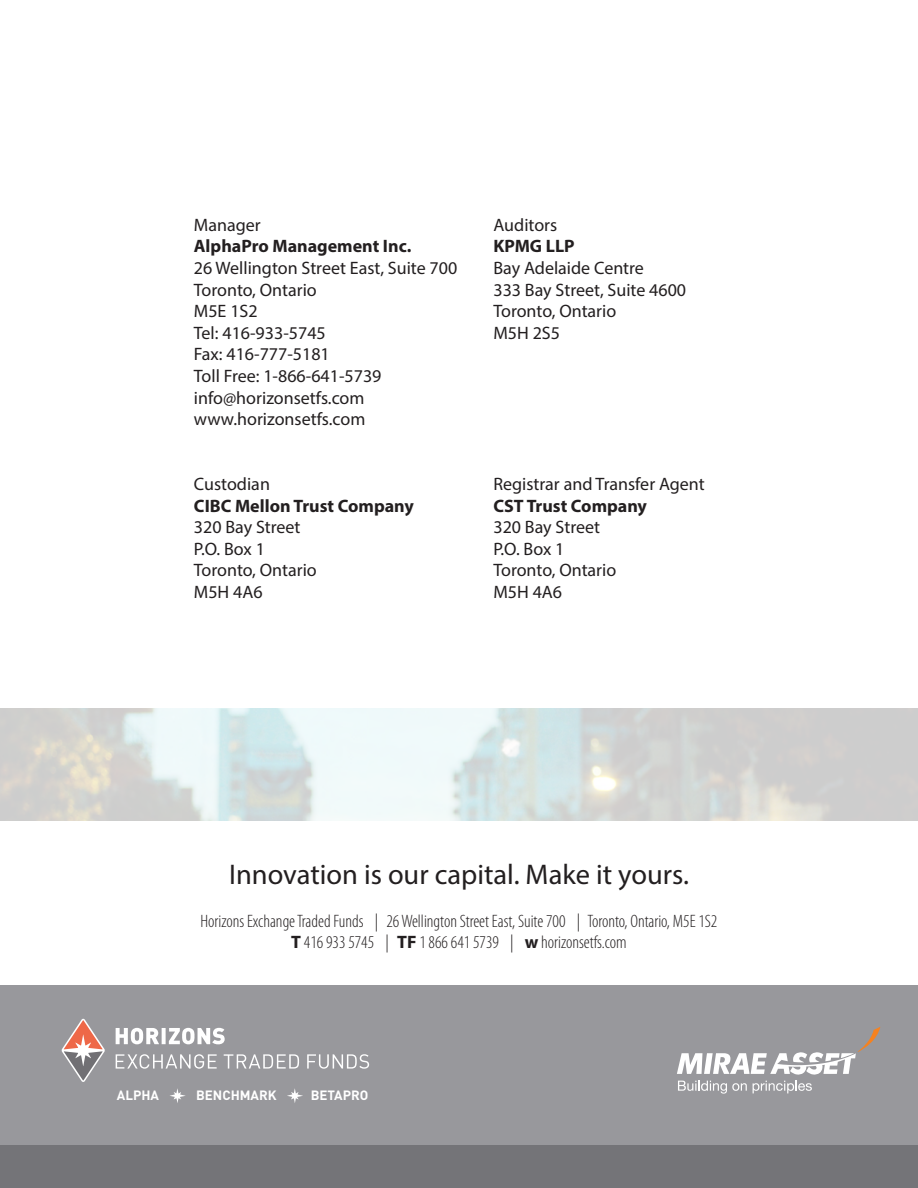
<style>
.page{position:relative;width:918px;height:1188px;background:#fff}
.page>*{position:absolute;margin:0;border:0;box-sizing:border-box;transform-origin:0 0}
.t1{font:28.5px "Myriad Pro";color:#231f20}
.t2{font:18px "Myriad Pro";color:#231f20}
.t3{font:300 condensed 18px "Myriad Pro";color:#231f20}
.t4{font:700 18px "Myriad Pro";color:#231f20}
.t5{font:700 13.35px "DIN Pro";color:#fff}
.s1{font-weight:700;font-stretch:normal}
</style>
<div class="page">
<div style="left:0;top:985px;width:918px;height:203px;background:#98989c"></div>
<div style="left:0;top:1145px;width:918px;height:43px;background:#717074"></div>
<svg style="left:678px;top:1081px;width:69px;height:13px"></svg>
<svg style="left:753px;top:1081px;width:59px;height:12px"></svg>
<svg style="left:677px;top:1027px;width:203px;height:48px"></svg>
<svg style="left:170px;top:1088px;width:16px;height:15px"></svg>
<svg style="left:287px;top:1088px;width:16px;height:15px"></svg>
<svg style="left:116px;top:1028px;width:253px;height:41px"></svg>
<svg style="left:62px;top:1019px;width:43px;height:63px"></svg>
<p class="t2" style="left:194px;top:214px;width:68px">Manager</p>
<p class="t4" style="left:194px;top:235px;width:219px">AlphaPro Management Inc.</p>
<p class="t2" style="left:194px;top:257px;width:265px">26 Wellington Street East, Suite 700</p>
<p class="t2" style="left:194px;top:278px;width:124px">Toronto, Ontario</p>
<p class="t2" style="left:194px;top:300px;width:65px">M5E 1S2</p>
<p class="t2" style="left:194px;top:322px;width:133px">Tel: 416-933-5745</p>
<p class="t2" style="left:194px;top:343px;width:137px">Fax: 416-777-5181</p>
<p class="t2" style="left:194px;top:365px;width:189px">Toll Free: 1-866-641-5739</p>
<p class="t2" style="left:194px;top:386px;width:172px">info@horizonsetfs.com</p>
<p class="t2" style="left:194px;top:408px;width:173px">www.horizonsetfs.com</p>
<p class="t2" style="left:194px;top:473px;width:78px">Custodian</p>
<p class="t4" style="left:194px;top:494px;width:221px">CIBC Mellon Trust Company</p>
<p class="t2" style="left:194px;top:516px;width:108px">320 Bay Street</p>
<p class="t2" style="left:194px;top:538px;width:72px">P.O. Box 1</p>
<p class="t2" style="left:194px;top:559px;width:124px">Toronto, Ontario</p>
<p class="t2" style="left:194px;top:581px;width:70px">M5H 4A6</p>
<p class="t2" style="left:493px;top:214px;width:65px">Auditors</p>
<p class="t4" style="left:493px;top:235px;width:83px">KPMG LLP</p>
<p class="t2" style="left:493px;top:257px;width:152px">Bay Adelaide Centre</p>
<p class="t2" style="left:493px;top:278px;width:194px">333 Bay Street, Suite 4600</p>
<p class="t2" style="left:493px;top:300px;width:124px">Toronto, Ontario</p>
<p class="t2" style="left:493px;top:322px;width:68px">M5H 2S5</p>
<p class="t2" style="left:493px;top:473px;width:213px">Registrar and Transfer Agent</p>
<p class="t4" style="left:493px;top:494px;width:155px">CST Trust Company</p>
<p class="t2" style="left:493px;top:516px;width:108px">320 Bay Street</p>
<p class="t2" style="left:493px;top:538px;width:72px">P.O. Box 1</p>
<p class="t2" style="left:493px;top:559px;width:124px">Toronto, Ontario</p>
<p class="t2" style="left:493px;top:581px;width:70px">M5H 4A6</p>
<p class="t1" style="left:229px;top:856px;width:461px">Innovation is our capital. Make it yours.</p>
<p class="t3" style="left:201px;top:910px;width:518px">Horizons Exchange Traded Funds | 26 Wellington Street East, Suite 700 | Toronto, Ontario, M5E 1S2</p>
<p class="t3" style="left:291px;top:932px;width:337px"><span class="s1">T</span> 416 933 5745 | <span class="s1">TF</span> 1 866 641 5739 | <span class="s1">w</span> horizonsetfs.com</p>
<p class="t5" style="left:117px;top:1084px;width:44px">ALPHA</p>
<p class="t5" style="left:196px;top:1084px;width:82px">BENCHMARK</p>
<p class="t5" style="left:311px;top:1084px;width:59px">BETAPRO</p>
</div>
